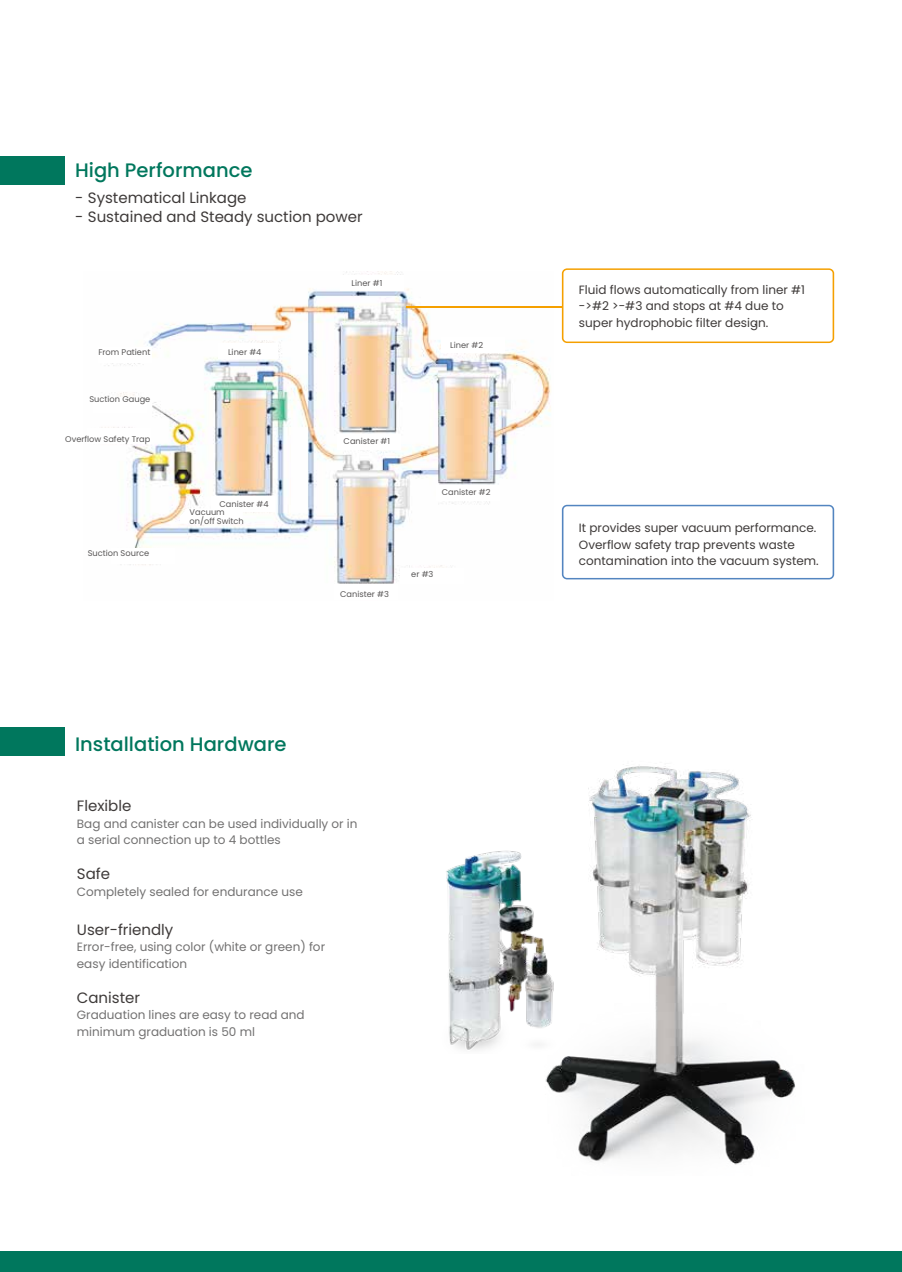
<style>
.page{position:relative;width:902px;height:1272px;background:#fff}
.page>*{position:absolute;margin:0;border:0;box-sizing:border-box;transform-origin:0 0}
.t1{font:500 19.5px "Poppins";color:#00775d}
.t2{font:15px "Poppins";color:#3e3a39}
.t3{font:12px/16.5px "Poppins";color:#727171}
.t4{font:12px/16.5px "Poppins";color:#3e3a39}
.t5{font:8.25px/9.9px "Poppins";color:#595757}
</style>
<div class="page">
<div style="left:0;top:1251px;width:901px;height:20px;background:#00775d"></div>
<div style="left:0;top:156px;width:64px;height:29px;background:#00775d"></div>
<img style="left:101px;top:272px;width:450px;height:312px">
<hr style="left:406px;top:306px;width:156px;height:2px;background:#f5a000">
<svg style="left:562px;top:505px;width:272px;height:74px"></svg>
<svg style="left:562px;top:268px;width:272px;height:75px"></svg>
<div style="left:341px;top:275px;width:63px;height:15px;background:#fff"></div>
<div style="left:441px;top:337px;width:63px;height:16px;background:#fff"></div>
<div style="left:436px;top:485px;width:63px;height:16px;background:#fff"></div>
<div style="left:337px;top:434px;width:63px;height:15px;background:#fff"></div>
<div style="left:400px;top:568px;width:63px;height:15px;background:#fff"></div>
<div style="left:112px;top:548px;width:63px;height:16px;background:#fff"></div>
<div style="left:88px;top:428px;width:63px;height:16px;background:#fff"></div>
<div style="left:94px;top:397px;width:53px;height:15px;background:#fff"></div>
<div style="left:98px;top:347px;width:53px;height:16px;background:#fff"></div>
<div style="left:218px;top:343px;width:59px;height:15px;background:#fff"></div>
<div style="left:211px;top:496px;width:63px;height:16px;background:#fff"></div>
<svg style="left:180px;top:508px;width:63px;height:15px"></svg>
<img style="left:446px;top:850px;width:90px;height:200px">
<img style="left:536px;top:766px;width:260px;height:399px">
<div style="left:0;top:727px;width:65px;height:29px;background:#00775d"></div>
<h1 class="t1" style="left:75px;top:159px;width:179px">High Performance</h1>
<p class="t2" style="left:75px;top:189px;width:173px">- Systematical Linkage</p>
<p class="t2" style="left:75px;top:208px;width:289px">- Sustained and Steady suction power</p>
<p class="t5" style="left:98px;top:347px;width:53px">From Patient</p>
<p class="t5" style="left:228px;top:347px;width:35px">Liner #4</p>
<p class="t5" style="left:89px;top:394px;width:62px">Suction Gauge</p>
<p class="t5" style="left:65px;top:434px;width:87px">Overflow Safety Trap</p>
<p class="t5" style="left:88px;top:548px;width:63px">Suction Source</p>
<p class="t5" style="left:219px;top:499px;width:51px">Canister #4</p>
<p class="t5" style="left:189px;top:507px;width:56px">Vacuum on/off Switch</p>
<p class="t5" style="left:351px;top:278px;width:32px">Liner #1</p>
<p class="t5" style="left:343px;top:436px;width:48px">Canister #1</p>
<p class="t5" style="left:340px;top:589px;width:50px">Canister #3</p>
<p class="t5" style="left:450px;top:340px;width:34px">Liner #2</p>
<p class="t5" style="left:442px;top:487px;width:50px">Canister #2</p>
<p class="t5" style="left:411px;top:569px;width:24px">er #3</p>
<h1 class="t1" style="left:75px;top:733px;width:213px">Installation Hardware</h1>
<p class="t2" style="left:77px;top:797px;width:56px">Flexible</p>
<p class="t3" style="left:77px;top:815px;width:282px">Bag and canister can be used individually or in a serial connection up to 4 bottles</p>
<p class="t2" style="left:77px;top:865px;width:35px">Safe</p>
<p class="t3" style="left:77px;top:883px;width:227px">Completely sealed for endurance use</p>
<p class="t2" style="left:77px;top:920px;width:98px">User-friendly</p>
<p class="t3" style="left:77px;top:938px;width:250px">Error-free, using color (white or green) for easy identification</p>
<p class="t2" style="left:77px;top:988px;width:65px">Canister</p>
<p class="t3" style="left:77px;top:1006px;width:229px">Graduation lines are easy to read and minimum graduation is 50 ml</p>
<p class="t4" style="left:579px;top:281px;width:228px">Fluid flows automatically from liner #1 -&gt;#2 &gt;-#3 and stops at #4 due to super hydrophobic filter design.</p>
<p class="t4" style="left:579px;top:519px;width:241px">It provides super vacuum performance.<br>Overflow safety trap prevents waste contamination into the vacuum system.</p>
</div>
